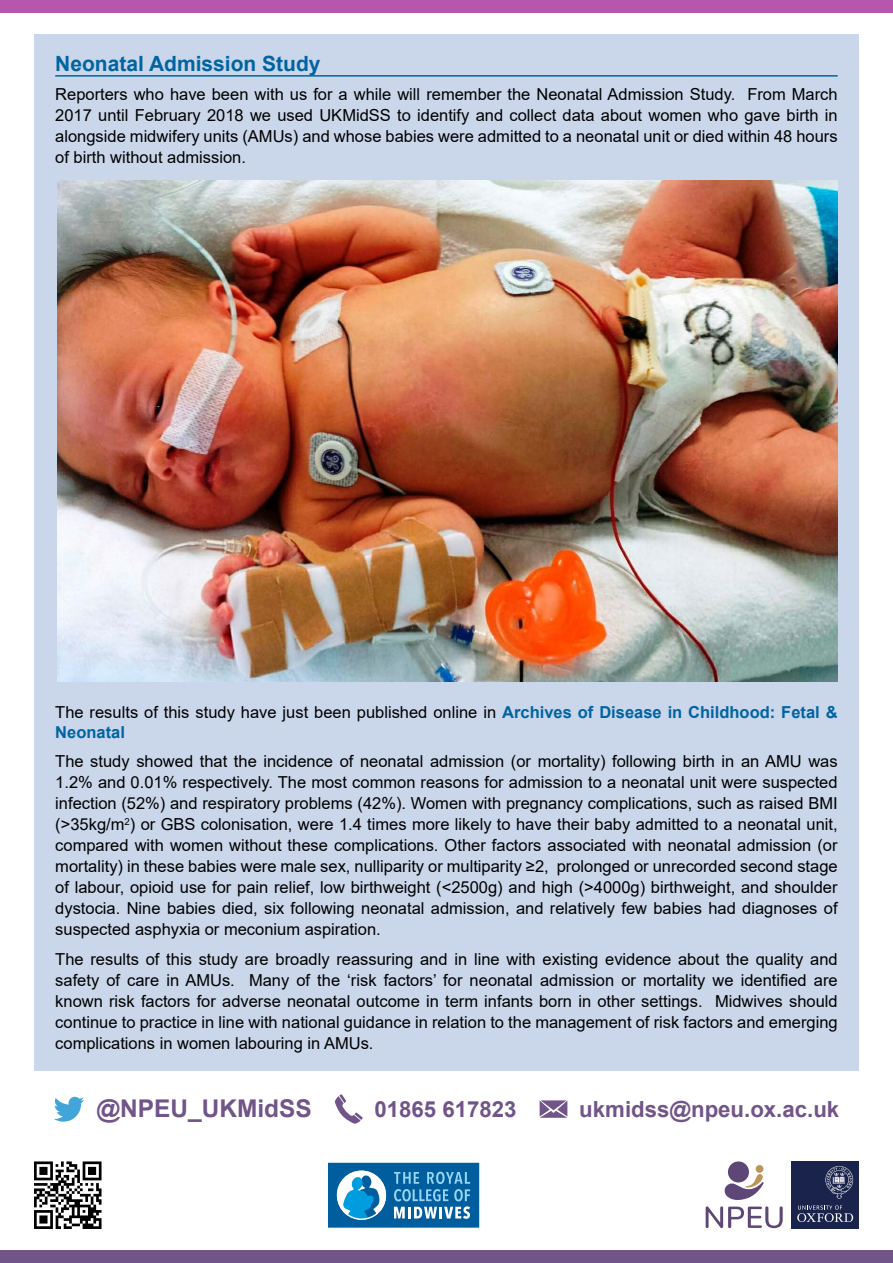
<style>
.page{position:relative;width:893px;height:1263px;background:#fff}
.page>*{position:absolute;margin:0;border:0;box-sizing:border-box;transform-origin:0 0}
.t1{font:700 24.45px "Arial";color:#715488}
.t2{font:700 22.2px "Arial";color:#715488}
.t3{font:700 21px "Arial";color:#0064a1}
.t4{font:16.5px/21px "Arial";color:#000;text-align:justify}
.s1{font-weight:700;color:#0064a1}
</style>
<div class="page">
<div style="left:0;top:1250px;width:893px;height:13px;background:#715488"></div>
<div style="left:0;top:0;width:893px;height:13px;background:#b656ac"></div>
<div style="left:791px;top:1161px;width:68px;height:68px;background:#19234b"></div>
<svg style="left:797px;top:1205px;width:56px;height:17px"></svg>
<svg style="left:825px;top:1166px;width:28px;height:33px"></svg>
<svg style="left:728px;top:1161px;width:21px;height:21px"></svg>
<svg style="left:706px;top:1164px;width:77px;height:64px"></svg>
<svg style="left:327px;top:1162px;width:153px;height:66px;background:#3384b8"></svg>
<svg style="left:34px;top:1161px;width:68px;height:68px"></svg>
<svg style="left:54px;top:1097px;width:30px;height:25px"></svg>
<svg style="left:335px;top:1094px;width:28px;height:30px"></svg>
<svg style="left:540px;top:1100px;width:27px;height:18px"></svg>
<div style="left:34px;top:34px;width:825px;height:1037px;background:#cad6ea"></div>
<hr style="left:55px;top:75px;width:783px;height:2px;background:#0064a1">
<img style="left:57px;top:181px;width:781px;height:500px">
<p class="t3" style="left:55px;top:49px;width:267px">Neonatal Admission Study</p>
<p class="t4" style="left:55px;top:84px;width:784px">Reporters who have been with us for a while will remember the Neonatal Admission Study. From March 2017 until February 2018 we used UKMidSS to identify and collect data about women who gave birth in alongside midwifery units (AMUs) and whose babies were admitted to a neonatal unit or died within 48 hours of birth without admission.</p>
<p class="t4" style="left:55px;top:702px;width:784px;line-height:19.8px">The results of this study have just been published online in <span class="s1">Archives of Disease in Childhood: Fetal &amp;<br>Neonatal</span></p>
<p class="t4" style="left:55px;top:751px;width:784px">The study showed that the incidence of neonatal admission (or mortality) following birth in an AMU was 1.2% and 0.01% respectively. The most common reasons for admission to a neonatal unit were suspected infection (52%) and respiratory problems (42%). Women with pregnancy complications, such as raised BMI (&gt;35kg/m<sup>2</sup>) or GBS colonisation, were 1.4 times more likely to have their baby admitted to a neonatal unit, compared with women without these complications. Other factors associated with neonatal admission (or mortality) in these babies were male sex, nulliparity or multiparity ≥2, prolonged or unrecorded second stage of labour, opioid use for pain relief, low birthweight (&lt;2500g) and high (&gt;4000g) birthweight, and shoulder dystocia. Nine babies died, six following neonatal admission, and relatively few babies had diagnoses of suspected asphyxia or meconium aspiration.</p>
<p class="t4" style="left:55px;top:948px;width:784px">The results of this study are broadly reassuring and in line with existing evidence about the quality and safety of care in AMUs. Many of the ‘risk factors’ for neonatal admission or mortality we identified are known risk factors for adverse neonatal outcome in term infants born in other settings. Midwives should continue to practice in line with national guidance in relation to the management of risk factors and emerging complications in women labouring in AMUs.</p>
<h1 class="t1" style="left:96px;top:1091px;width:217px">@NPEU_UKMidSS</h1>
<h2 class="t2" style="left:374px;top:1094px;width:144px">01865 617823</h2>
<h2 class="t2" style="left:579px;top:1094px;width:261px">ukmidss@npeu.ox.ac.uk</h2>
</div>
